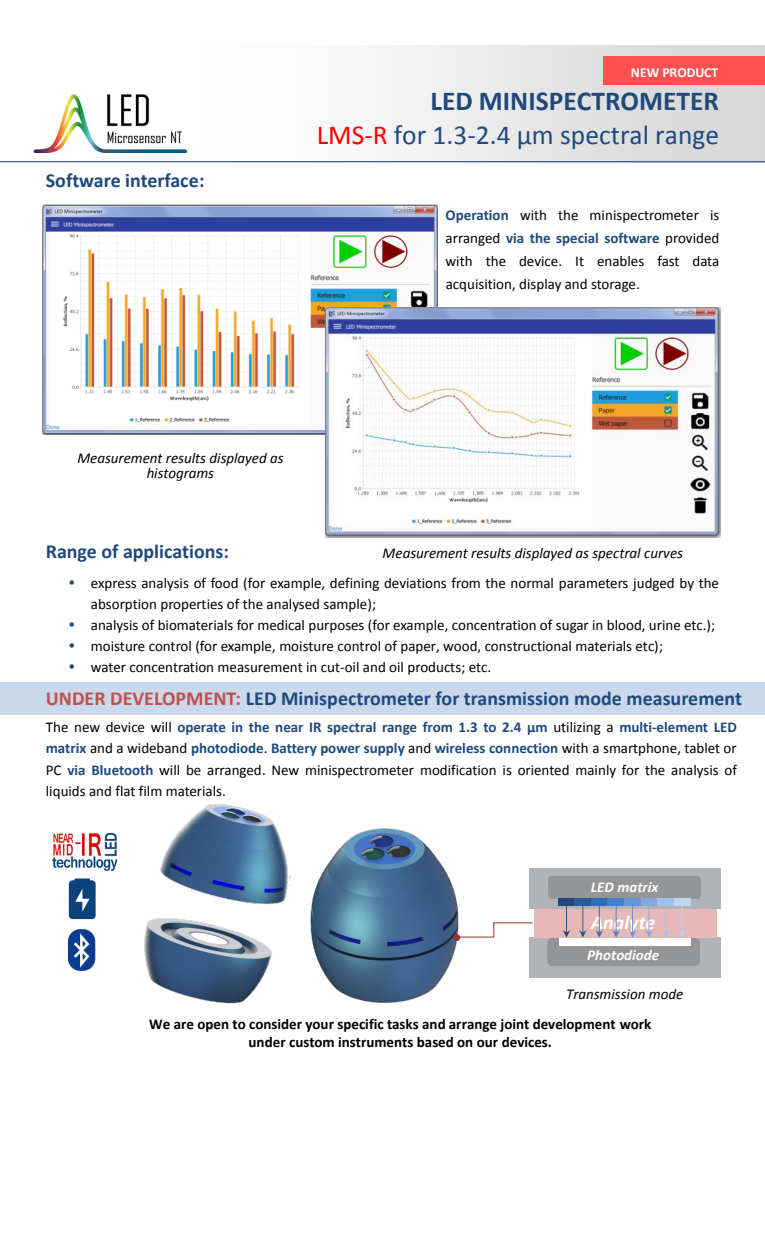
<style>
.page{position:relative;width:765px;height:1260px;background:#fff}
.page>*{position:absolute;margin:0;border:0;box-sizing:border-box;transform-origin:0 0}
.t1{font:27.5px/33.6px "Calibri";color:#1f497d;text-align:right}
.t2{font:700 20px "Calibri";color:#1f497d}
.t3{font:italic 700 20px "Calibri";color:#fff}
.t4{font:15px/21px "Calibri";color:#000;text-align:justify}
.t5{font:700 15px/18.5px "Calibri";color:#000;text-align:center}
.t6{font:italic 15px/14.5px "Calibri";color:#000;text-align:center}
.t7{font:italic 700 15px "Calibri";color:#fff}
.t8{font:700 13.75px "Calibri";color:#fff}
.s1{font-weight:700}
.s2{color:#f00}
.s3{font-weight:700;color:#1f497d}
.s4{color:#1f497d}
.s5{color:#c0504d}
</style>
<div class="page">
<div style="left:160px;top:45px;width:605px;height:118px;background:linear-gradient(to right,#fff,#d5d5d5)"></div>
<img style="left:33px;top:93px;width:154px;height:60px">
<hr style="left:0;top:161px;width:765px;height:1px;background:#365f91">
<div style="left:604px;top:56px;width:161px;height:29px;background:#ff5050"></div>
<div style="left:0;top:683px;width:765px;height:32px;background:#c9d8ea"></div>
<img style="left:43px;top:204px;width:394px;height:230px">
<img style="left:326px;top:308px;width:395px;height:230px">
<img style="left:68px;top:930px;width:28px;height:41px">
<img style="left:52px;top:832px;width:66px;height:39px">
<img style="left:68px;top:879px;width:28px;height:40px">
<img style="left:144px;top:803px;width:147px;height:201px">
<img style="left:310px;top:828px;width:149px;height:175px">
<div style="left:529px;top:869px;width:192px;height:40px;background:#b1b4b6"></div>
<div style="left:530px;top:937px;width:191px;height:41px;background:#b1b4b6"></div>
<div style="left:534px;top:909px;width:182px;height:29px;background:#e6b9b8"></div>
<div style="left:547px;top:938px;width:153px;height:28px;background:linear-gradient(to bottom,#939597,#939597);border-radius:5px"></div>
<div style="left:550px;top:946px;width:147px;height:20px;background:#939597"></div>
<div style="left:559px;top:938px;width:132px;height:7px;background:#fff"></div>
<div style="left:548px;top:876px;width:153px;height:23px;background:#939597;border-radius:4px"></div>
<div style="left:558px;top:899px;width:17px;height:7px;background:#1f497d"></div>
<div style="left:574px;top:899px;width:17px;height:7px;background:#275b9c"></div>
<div style="left:591px;top:899px;width:17px;height:7px;background:#2f6ebc"></div>
<div style="left:608px;top:899px;width:16px;height:7px;background:#4281d0"></div>
<div style="left:624px;top:899px;width:17px;height:7px;background:#6196d8"></div>
<div style="left:641px;top:899px;width:17px;height:7px;background:#81abe0"></div>
<div style="left:657px;top:899px;width:17px;height:7px;background:#a0c0e7"></div>
<div style="left:674px;top:899px;width:16px;height:7px;background:#bfd5ef"></div>
<svg style="left:563px;top:906px;width:7px;height:32px"></svg>
<svg style="left:579px;top:906px;width:8px;height:32px"></svg>
<svg style="left:596px;top:906px;width:7px;height:32px"></svg>
<svg style="left:612px;top:906px;width:8px;height:32px"></svg>
<svg style="left:629px;top:906px;width:7px;height:32px"></svg>
<svg style="left:645px;top:906px;width:8px;height:32px"></svg>
<svg style="left:662px;top:906px;width:8px;height:32px"></svg>
<svg style="left:678px;top:906px;width:8px;height:32px"></svg>
<img style="left:558px;top:898px;width:133px;height:1px">
<svg style="left:454px;top:922px;width:79px;height:18px"></svg>
<div style="left:454px;top:934px;width:6px;height:7px;border:2px solid #953735;border-radius:50%"></div>
<p class="t8" style="left:631px;top:63px;width:89px">NEW PRODUCT</p>
<h2 class="t2" style="left:46px;top:168px;width:160px">Software interface:</h2>
<h1 class="t1" style="left:317px;top:85px;width:404px"><span class="s1">LED MINISPECTROMETER<br></span><span class="s2">LMS-R</span> for 1.3-2.4 μm spectral range</h1>
<p class="t4" style="left:446px;top:204px;width:275px;line-height:22.9px"><span class="s3">Operation</span> with the minispectrometer is arranged <span class="s3">via the special software</span> provided with the device. It enables fast data acquisition, display and storage.</p>
<p class="t6" style="left:77px;top:450px;width:208px">Measurement results displayed as histograms</p>
<h2 class="t2" style="left:46px;top:539px;width:185px">Range of applications:</h2>
<p class="t6" style="left:383px;top:545px;width:302px">Measurement results displayed as spectral curves</p>
<p class="t4" style="left:91px;top:572px;width:630px;text-indent:-22px"><span class="s4">•</span> express analysis of food (for example, defining deviations from the normal parameters judged by the absorption properties of the analysed sample);</p>
<p class="t4" style="left:69px;top:614px;width:648px"><span class="s4">•</span> analysis of biomaterials for medical purposes (for example, concentration of sugar in blood, urine etc.);</p>
<p class="t4" style="left:69px;top:636px;width:596px"><span class="s4">•</span> moisture control (for example, moisture control of paper, wood, constructional materials etc);</p>
<p class="t4" style="left:69px;top:657px;width:424px"><span class="s4">•</span> water concentration measurement in cut-oil and oil products; etc.</p>
<h2 class="t2" style="left:46px;top:686px;width:698px"><span class="s5">UNDER DEVELOPMENT:</span> LED Minispectrometer for transmission mode measurement</h2>
<p class="t4" style="left:46px;top:717px;width:693px">The new device will <span class="s3">operate in the near IR spectral range from 1.3 to 2.4 µm</span> utilizing a <span class="s3">multi-element LED matrix</span> and a wideband <span class="s3">photodiode</span>. <span class="s3">Battery power supply</span> and <span class="s3">wireless connection</span> with a smartphone, tablet or PC <span class="s3">via Bluetooth</span> will be arranged. New minispectrometer modification is oriented mainly for the analysis of liquids and flat film materials.</p>
<p class="t7" style="left:590px;top:878px;width:70px">LED matrix</p>
<h2 class="t3" style="left:591px;top:909px;width:66px">Analyte</h2>
<p class="t7" style="left:587px;top:946px;width:73px">Photodiode</p>
<p class="t6" style="left:566px;top:986px;width:119px">Transmission mode</p>
<p class="t5" style="left:149px;top:1014px;width:504px">We are open to consider your specific tasks and arrange joint development work under custom instruments based on our devices.</p>
</div>
